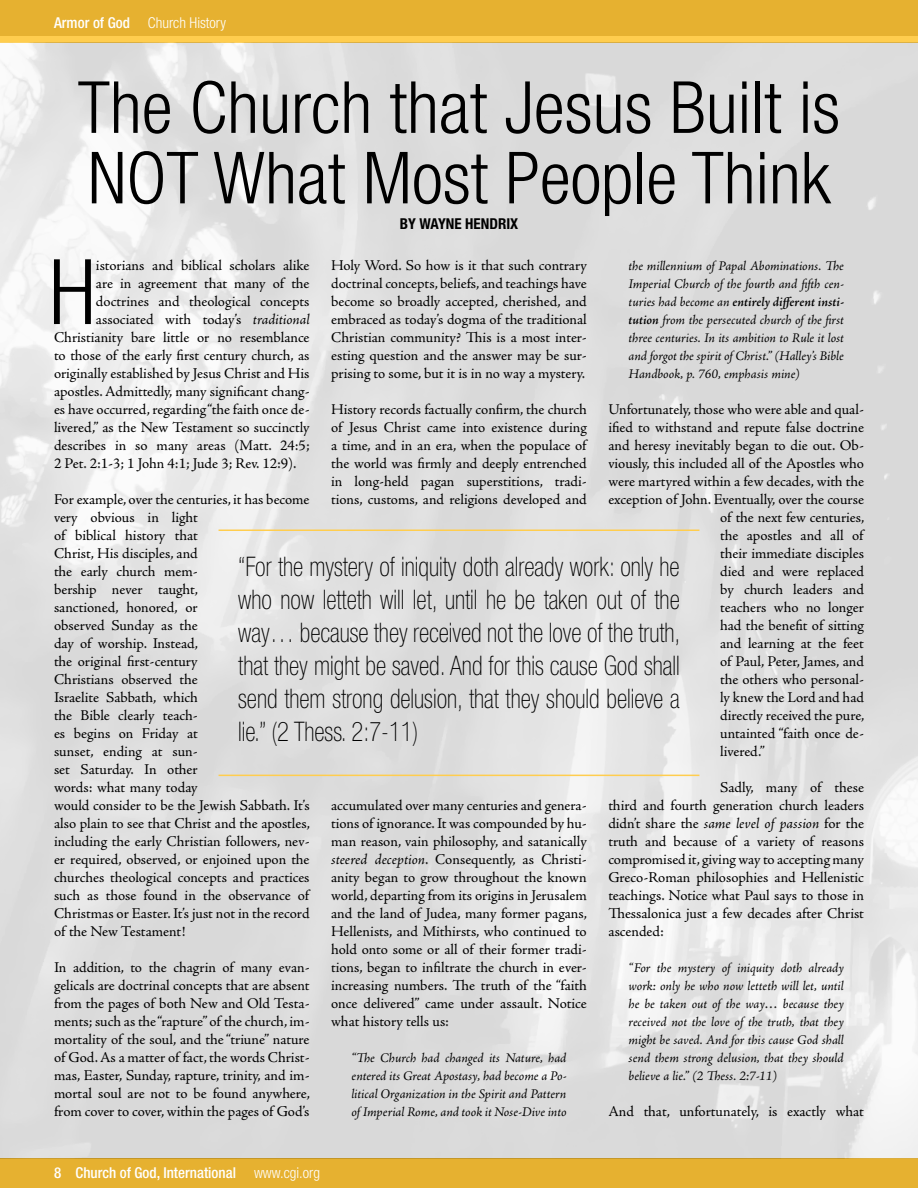
<style>
.page{position:relative;width:918px;height:1188px;background:#fff}
.page>*{position:absolute;margin:0;border:0;box-sizing:border-box;transform-origin:0 0}
.t1{font:300 condensed 90.6px "Helvetica Neue";color:#000}
.t2{font:300 condensed 72px/70.5px "Helvetica Neue";color:#000}
.t3{font:100 condensed 27px/33px "Helvetica Neue";color:#000;text-align:justify;scale:.91 1}
.t4{font:15px/18px "Adobe Jenson Pro";letter-spacing:-.005em;color:#000;text-align:justify}
.t5{font:500 condensed 15px "Helvetica Neue";color:#fff}
.t6{font:300 condensed 15px "Helvetica Neue";color:#fff}
.t7{font:700 condensed 15px "Helvetica Neue";color:#000}
.t8{font:italic 13.5px/18px "Adobe Jenson Pro";letter-spacing:-.005em;color:#000;text-align:justify}
.s1{font-weight:500}
.s2{font-weight:600}
.s3{font-style:italic}
.s4{font-weight:300}
</style>
<div class="page">
<div style="left:0;top:0;width:918px;height:41px;background:#e6b130"></div>
<div style="left:0;top:36px;width:918px;height:7px;background:#ffcd4e"></div>
<div style="left:0;top:1159px;width:918px;height:29px;background:#e6b130"></div>
<img style="left:0;top:43px;width:918px;height:1116px">
<hr style="left:219px;top:775px;width:480px;height:1px;background:#ffcd4e">
<hr style="left:219px;top:530px;width:480px;height:1px;background:#ffcd4e">
<p class="t6" style="left:54px;top:14px;width:173px"><span class="s1">Armor of God</span> Church History</p>
<h2 class="t2" style="left:78px;top:72px;width:764px">The Church that Jesus Built is<br>NOT What Most People Think</h2>
<p class="t7" style="left:400px;top:214px;width:120px">BY WAYNE HENDRIX</p>
<p class="t4" style="left:331px;top:256px;width:257px">Holy Word. So how is it that such contrary doctrinal concepts, beliefs, and teachings have become so broadly accepted, cherished, and embraced as today’s dogma of the traditional Christian community? This is a most inter&shy;esting question and the answer may be sur&shy;prising to some, but it is in no way a mystery.</p>
<p class="t4" style="left:331px;top:400px;width:257px">History records factually confirm, the church of Jesus Christ came into existence during a time, and in an era, when the populace of the world was firmly and deeply entrenched in long-held pagan superstitions, tradi&shy;tions, customs, and religions developed and</p>
<h1 class="t1" style="left:49px;top:240px;width:49px">H</h1>
<p class="t4" style="left:96px;top:257px;width:215px">istorians and biblical scholars alike</p>
<p class="t8" style="left:629px;top:258px;width:217px">the millennium of Papal Abominations. The Imperial Church of the fourth and fifth cen&shy;turies had become an <span class="s2">entirely different insti&shy;tution</span> from the persecuted church of the first three centuries. In its ambition to Rule it lost and forgot the spirit of Christ.” (Halley’s Bible Handbook, p. 760, emphasis mine)</p>
<p class="t4" style="left:608px;top:401px;width:257px">Unfortunately, those who were able and qual-</p>
<p class="t4" style="left:608px;top:419px;width:257px">ified to withstand and repute false doctrine</p>
<p class="t4" style="left:608px;top:437px;width:257px">and heresy inevitably began to die out. Ob-</p>
<p class="t4" style="left:608px;top:455px;width:257px">viously, this included all of the Apostles who</p>
<p class="t4" style="left:608px;top:473px;width:257px">were martyred within a few decades, with the</p>
<p class="t4" style="left:608px;top:491px;width:257px">exception of John. Eventually, over the course</p>
<p class="t4" style="left:720px;top:509px;width:146px">of the next few centuries,</p>
<p class="t4" style="left:720px;top:527px;width:145px">the apostles and all of</p>
<p class="t4" style="left:720px;top:545px;width:145px">their immediate disciples</p>
<p class="t4" style="left:720px;top:563px;width:145px">died and were replaced</p>
<p class="t4" style="left:720px;top:581px;width:145px">by church leaders and</p>
<p class="t4" style="left:720px;top:599px;width:145px">teachers who no longer</p>
<p class="t4" style="left:720px;top:617px;width:145px">had the benefit of sitting</p>
<p class="t4" style="left:720px;top:635px;width:145px">and learning at the feet</p>
<p class="t4" style="left:720px;top:653px;width:145px">of Paul, Peter, James, and</p>
<p class="t4" style="left:720px;top:671px;width:145px">the others who personal-</p>
<p class="t4" style="left:720px;top:689px;width:145px">ly knew the Lord and had</p>
<p class="t4" style="left:720px;top:707px;width:146px">directly received the pure,</p>
<p class="t4" style="left:720px;top:725px;width:145px">untainted “faith once de-</p>
<p class="t4" style="left:720px;top:743px;width:46px">livered.”</p>
<p class="t4" style="left:608px;top:779px;width:257px;text-indent:112px">Sadly, many of these third and fourth generation church leaders didn’t share the <span class="s3">same level of passion</span> for the truth and because of a variety of reasons compromised it, giving way to accepting many Greco-Roman philosophies and Hellenistic teachings. Notice what Paul says to those in Thessalonica just a few decades after Christ ascended:</p>
<p class="t8" style="left:629px;top:960px;width:217px">“For the mystery of iniquity doth already work: only he who now letteth will let, until he be taken out of the way… because they received not the love of the truth, that they might be saved. And for this cause God shall send them strong delusion, that they should believe a lie.” (2 Thess. 2:7-11)</p>
<p class="t4" style="left:608px;top:1103px;width:257px">And that, unfortunately, is exactly what</p>
<p class="t4" style="left:96px;top:275px;width:215px">are in agreement that many of the</p>
<p class="t4" style="left:96px;top:293px;width:215px">doctrines and theological concepts</p>
<p class="t4" style="left:96px;top:311px;width:215px">associated with today’s <span class="s3">traditional</span></p>
<p class="t4" style="left:54px;top:329px;width:257px">Christianity bare little or no resemblance</p>
<p class="t4" style="left:54px;top:347px;width:257px">to those of the early first century church, as</p>
<p class="t4" style="left:54px;top:365px;width:257px">originally established by Jesus Christ and His</p>
<p class="t4" style="left:54px;top:383px;width:257px">apostles. Admittedly, many significant chang-</p>
<p class="t4" style="left:54px;top:401px;width:257px">es have occurred, regarding “the faith once de-</p>
<p class="t4" style="left:54px;top:419px;width:257px">livered,” as the New Testament so succinctly</p>
<p class="t4" style="left:54px;top:437px;width:257px">describes in so many areas (Matt. 24:5;</p>
<p class="t4" style="left:54px;top:455px;width:244px">2 Pet. 2:1-3; 1 John 4:1; Jude 3; Rev. 12:9).</p>
<p class="t4" style="left:54px;top:491px;width:258px;text-align:left">For example, over the centuries, it has become very obvious in light<br>of biblical history that<br>Christ, His disciples, and<br>the early church mem-<br>bership never taught,<br>sanctioned, honored, or<br>observed Sunday as the<br>day of worship. Instead,<br>the original first-century<br>Christians observed the<br>Israelite Sabbath, which<br>the Bible clearly teach-<br>es begins on Friday at<br>sunset, ending at sun-<br>set Saturday. In other<br>words: what many today<br>would consider to be the Jewish Sabbath. It’s also plain to see that Christ and the apostles, including the early Christian followers, nev&shy;er required, observed, or enjoined upon the churches theological concepts and practices such as those found in the observance of<br>Christmas or Easter. It’s just not in the record of the New Testament!</p>
<p class="t4" style="left:54px;top:959px;width:258px">In addition, to the chagrin of many evan&shy;gelicals are doctrinal concepts that are absent from the pages of both New and Old Testa&shy;ments; such as the “rapture” of the church, im&shy;mortality of the soul, and the “triune” nature of God. As a matter of fact, the words Christ&shy;mas, Easter, Sunday, rapture, trinity, and im&shy;mortal soul are not to be found anywhere, from cover to cover, within the pages of God’s</p>
<p class="t3" style="left:238px;top:550px;width:488px">“For the mystery of iniquity doth already work: only he who now letteth will let, until he be taken out of the way… because they received not the love of the truth, that they might be saved. And for this cause God shall send them strong delusion, that they should believe a lie.” (2 Thess. 2:7-11)</p>
<p class="t4" style="left:331px;top:797px;width:258px">accumulated over many centuries and genera&shy;tions of ignorance. It was compounded by hu&shy;man reason, vain philosophy, and satanically <span class="s3">steered deception</span>. Consequently, as Christi&shy;anity began to grow throughout the known world, departing from its origins in Jerusalem and the land of Judea, many former pagans, Hellenists, and Mithirsts, who continued to hold onto some or all of their former tradi&shy;tions, began to infiltrate the church in ever&shy;increasing numbers. The truth of the “faith once delivered” came under assault. Notice what history tells us:</p>
<p class="t8" style="left:351px;top:1050px;width:217px">“The Church had changed its Nature, had entered its Great Apostasy, had become a Po&shy;litical Organization in the Spirit and Pattern of Imperial Rome, and took it Nose-Dive into</p>
<p class="t5" style="left:54px;top:1164px;width:268px">8 Church of God, International <span class="s4">www.cgi.org</span></p>
</div>
